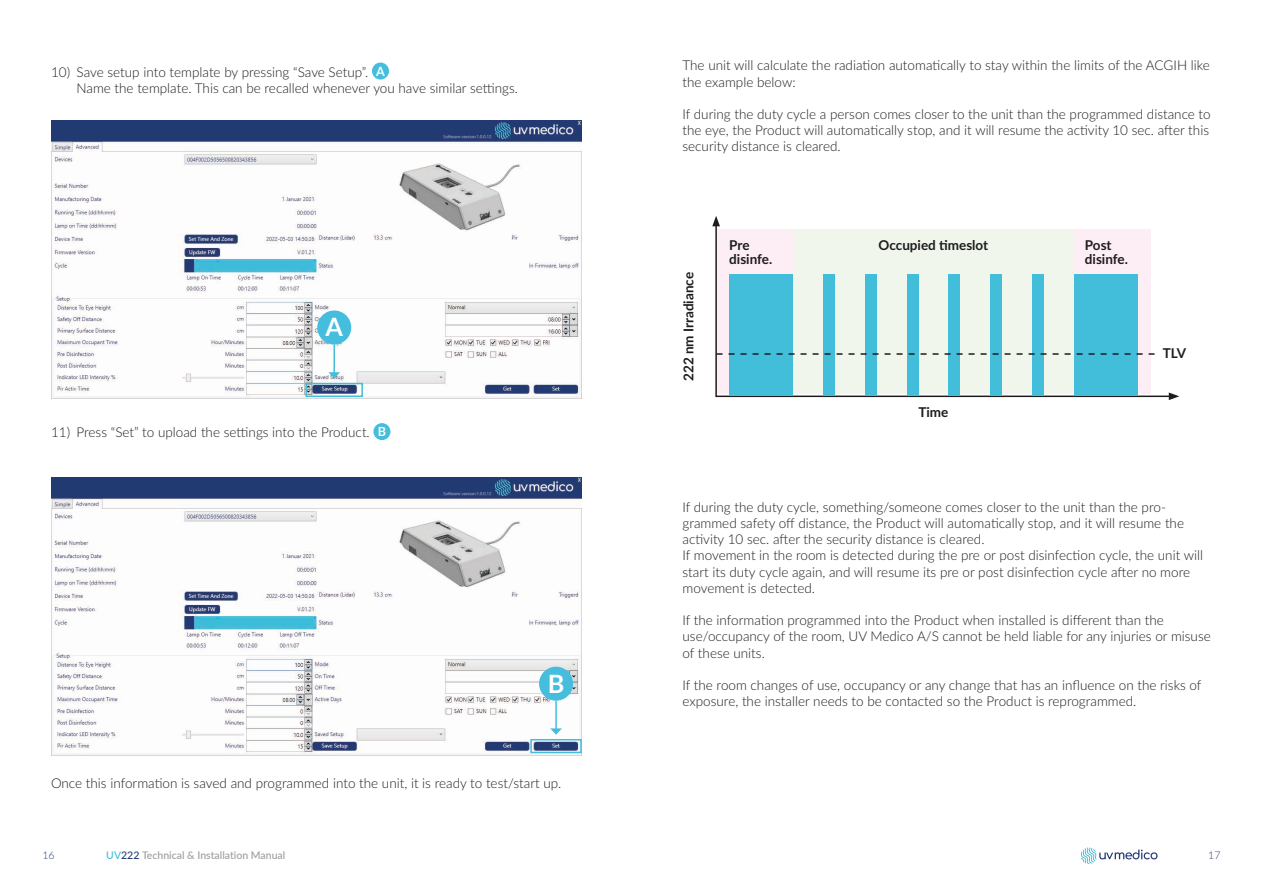
<style>
.page{position:relative;width:1263px;height:893px;background:#fff}
.page>*{position:absolute;margin:0;border:0;box-sizing:border-box;transform-origin:0 0}
.t1{font:700 25.2px "Lato";color:#fff}
.Body{font:300 13.5px/16.2px "Lato";color:#1d1d1b}
.Body_Numbers{font:300 13.5px "Lato";color:#1d1d1b}
.Body-2{font:700 13.5px "Lato";color:#1d1d1b}
.t2{font:700 12.6px "Lato";color:#fff}
.t3{font:500 10.5px "Lato";color:#9d9d9d}
.t4{font:300 10.5px "Lato";color:#223b74}
.s1{color:#42bedb}
.s2{color:#223b74}
</style>
<div class="page">
<svg style="left:1081px;top:847px;width:76px;height:17px"></svg>
<img style="left:51px;top:477px;width:531px;height:279px">
<img style="left:51px;top:120px;width:531px;height:279px">
<div style="left:372px;top:63px;width:17px;height:17px;background:#44bedc;border-radius:50%"></div>
<hr style="left:333px;top:344px;width:2px;height:29px;background:#42bedb">
<svg style="left:328px;top:372px;width:12px;height:7px"></svg>
<hr style="left:555px;top:701px;width:2px;height:28px;background:#42bedb">
<svg style="left:550px;top:728px;width:12px;height:7px"></svg>
<div style="left:306px;top:383px;width:57px;height:14px;border:2px solid #42bedb"></div>
<div style="left:530px;top:739px;width:52px;height:14px;border:2px solid #42bedb"></div>
<div style="left:317px;top:310px;width:34px;height:34px;background:#44bedc;border-radius:50%"></div>
<div style="left:539px;top:667px;width:34px;height:34px;background:#44bedc;border-radius:50%"></div>
<svg style="left:374px;top:423px;width:16px;height:17px"></svg>
<div style="left:373px;top:423px;width:17px;height:17px;background:#44bedc;border-radius:50%"></div>
<svg style="left:715px;top:226px;width:454px;height:172px;background:#eff1ec"></svg>
<svg style="left:712px;top:216px;width:8px;height:10px"></svg>
<svg style="left:1169px;top:392px;width:10px;height:8px"></svg>
<div style="left:729px;top:274px;width:64px;height:121px;background:#42bedb"></div>
<div style="left:823px;top:274px;width:12px;height:121px;background:#42bedb"></div>
<div style="left:865px;top:274px;width:12px;height:121px;background:#42bedb"></div>
<div style="left:907px;top:274px;width:11px;height:121px;background:#42bedb"></div>
<div style="left:948px;top:274px;width:12px;height:121px;background:#42bedb"></div>
<div style="left:990px;top:274px;width:12px;height:121px;background:#42bedb"></div>
<div style="left:1032px;top:274px;width:12px;height:121px;background:#42bedb"></div>
<div style="left:1074px;top:274px;width:63px;height:121px;background:#42bedb"></div>
<svg style="left:716px;top:353px;width:438px;height:2px"></svg>
<p class="Body_Numbers" style="left:51px;top:62px;width:319px">10) Save setup into template by pressing “Save Setup”.</p>
<p class="t2" style="left:376px;top:62px;width:10px">A</p>
<p class="Body_Numbers" style="left:77px;top:78px;width:443px">Name the template. This can be recalled whenever you have similar settings.</p>
<p class="t1" style="left:325px;top:309px;width:19px">A</p>
<p class="Body_Numbers" style="left:51px;top:423px;width:320px">11) Press “Set” to upload the settings into the Product.</p>
<p class="t2" style="left:378px;top:422px;width:10px">B</p>
<p class="t1" style="left:548px;top:665px;width:18px">B</p>
<p class="Body" style="left:51px;top:774px;width:512px">Once this information is saved and programmed into the unit, it is ready to test/start up.</p>
<p class="Body" style="left:682px;top:57px;width:529px">The unit will calculate the radiation automatically to stay within the limits of the ACGIH like the example below:</p>
<p class="Body" style="left:682px;top:106px;width:530px">If during the duty cycle a person comes closer to the unit than the programmed distance to the eye, the Product will automatically stop, and it will resume the activity 10 sec. after this security distance is cleared.</p>
<p class="Body-2" style="left:678px;top:381px;width:110px;rotate:-90deg">222 nm Irradiance</p>
<p class="Body-2" style="left:729px;top:235px;width:22px">Pre</p>
<p class="Body-2" style="left:729px;top:249px;width:45px">disinfe.</p>
<p class="Body-2" style="left:878px;top:235px;width:111px">Occupied timeslot</p>
<p class="Body-2" style="left:1085px;top:235px;width:28px">Post</p>
<p class="Body-2" style="left:1085px;top:249px;width:45px">disinfe.</p>
<p class="Body-2" style="left:918px;top:402px;width:31px">Time</p>
<p class="Body-2" style="left:1163px;top:343px;width:25px">TLV</p>
<p class="Body" style="left:682px;top:498px;width:503px">If during the duty cycle, something/someone comes closer to the unit than the pro&shy;grammed safety off distance, the Product will automatically stop, and it will resume the activity 10 sec. after the security distance is cleared.</p>
<p class="Body" style="left:682px;top:547px;width:522px">If movement in the room is detected during the pre or post disinfection cycle, the unit will start its duty cycle again, and will resume its pre or post disinfection cycle after no more movement is detected.</p>
<p class="Body" style="left:682px;top:612px;width:530px">If the information programmed into the Product when installed is different than the use/occupancy of the room, UV Medico A/S cannot be held liable for any injuries or misuse of these units.</p>
<p class="Body" style="left:682px;top:676px;width:520px">If the room changes of use, occupancy or any change that has an influence on the risks of exposure, the installer needs to be contacted so the Product is reprogrammed.</p>
<p class="t4" style="left:43px;top:848px;width:14px">16</p>
<p class="t3" style="left:106px;top:847px;width:180px"><span class="s1">UV</span><span class="s2">222</span> Technical &amp; Installation Manual</p>
<p class="t4" style="left:1208px;top:848px;width:14px">17</p>
</div>
